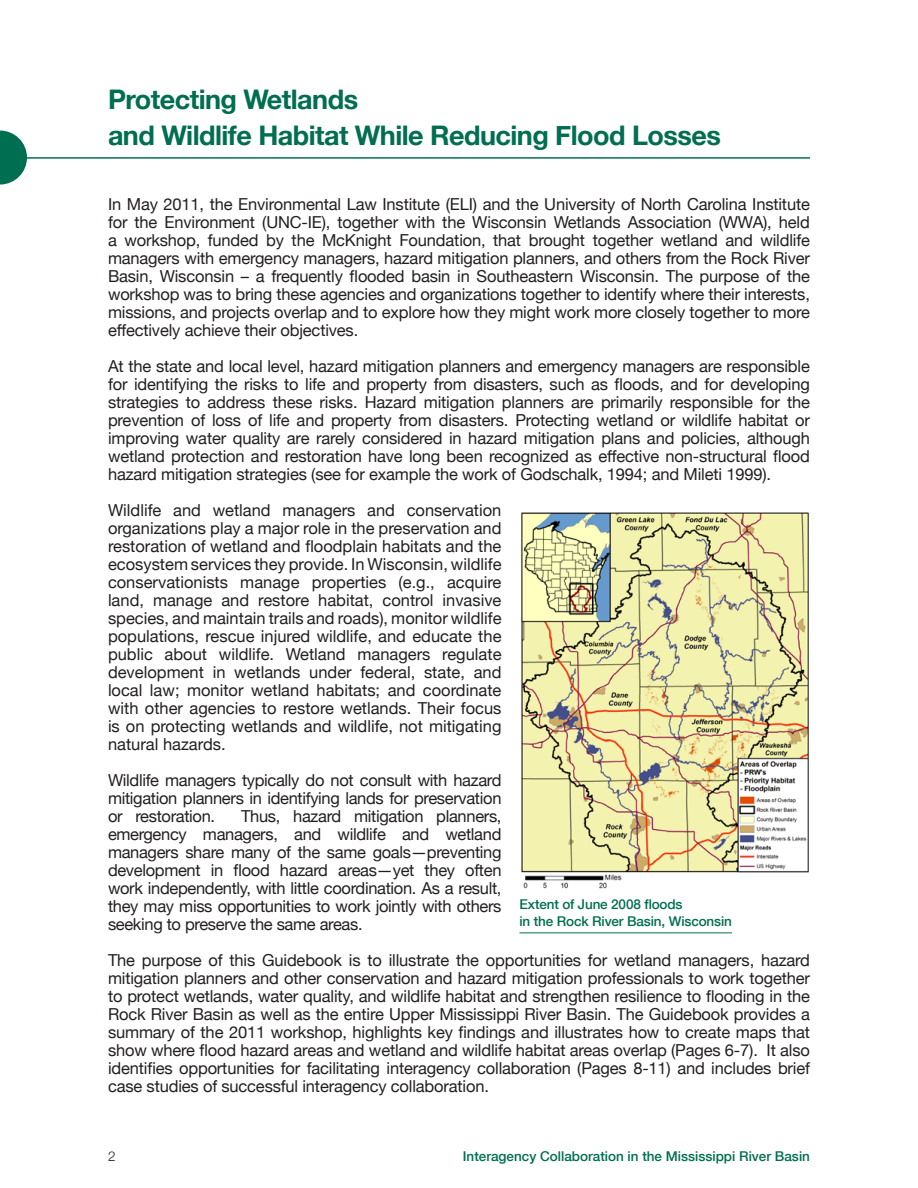
<style>
.page{position:relative;width:918px;height:1188px;background:#fff}
.page>*{position:absolute;margin:0;border:0;box-sizing:border-box;transform-origin:0 0}
.Page_Title{font:700 27px "Helvetica Neue";letter-spacing:-.02em;color:#006e51}
.Body{font:16.5px/18px "Helvetica Neue";letter-spacing:-.01em;color:#231f20;text-align:justify}
.Body-2{font:500 13.5px "Helvetica Neue";color:#006e51}
.t1{font:300 13.5px "Helvetica Neue";color:#231f20}
</style>
<div class="page">
<svg style="left:0;top:131px;width:27px;height:54px"></svg>
<hr style="left:0;top:158px;width:810px;height:1px;background:#006e51">
<img style="left:521px;top:512px;width:288px;height:377px">
<hr style="left:520px;top:933px;width:212px;height:1px;background:#006e51">
<p class="Page_Title" style="left:108px;top:75px;width:252px">Protecting Wetlands</p>
<p class="Page_Title" style="left:108px;top:111px;width:614px">and Wildlife Habitat While Reducing Flood Losses</p>
<p class="Body" style="left:108px;top:194px;width:704px">In May 2011, the Environmental Law Institute (ELI) and the University of North Carolina Institute for the Environment (UNC-IE), together with the Wisconsin Wetlands Association (WWA), held a workshop, funded by the McKnight Foundation, that brought together wetland and wildlife managers with emergency managers, hazard mitigation planners, and others from the Rock River Basin, Wisconsin – a frequently flooded basin in Southeastern Wisconsin. The purpose of the workshop was to bring these agencies and organizations together to identify where their interests, missions, and projects overlap and to explore how they might work more closely together to more effectively achieve their objectives.</p>
<p class="Body" style="left:108px;top:356px;width:704px">At the state and local level, hazard mitigation planners and emergency managers are responsible for identifying the risks to life and property from disasters, such as floods, and for developing strategies to address these risks. Hazard mitigation planners are primarily responsible for the prevention of loss of life and property from disasters. Protecting wetland or wildlife habitat or improving water quality are rarely considered in hazard mitigation plans and policies, although wetland protection and restoration have long been recognized as effective non-structural flood hazard mitigation strategies (see for example the work of Godschalk, 1994; and Mileti 1999).</p>
<p class="Body" style="left:108px;top:500px;width:395px">Wildlife and wetland managers and conservation organizations play a major role in the preservation and restoration of wetland and floodplain habitats and the ecosystem services they provide. In Wisconsin, wildlife conservationists manage properties (e.g., acquire land, manage and restore habitat, control invasive species, and maintain trails and roads), monitor wildlife populations, rescue injured wildlife, and educate the public about wildlife. Wetland managers regulate development in wetlands under federal, state, and local law; monitor wetland habitats; and coordinate with other agencies to restore wetlands. Their focus is on protecting wetlands and wildlife, not mitigating natural hazards.</p>
<p class="Body" style="left:108px;top:770px;width:395px">Wildlife managers typically do not consult with hazard mitigation planners in identifying lands for preservation or restoration.</p>
<p class="Body" style="left:108px;top:806px;width:395px;text-indent:133px">Thus, hazard mitigation planners, emergency managers, and wildlife and wetland managers share many of the same goals—preventing development in flood hazard areas—yet they often work independently, with little coordination. As a result, they may miss opportunities to work jointly with others seeking to preserve the same areas.</p>
<p class="Body" style="left:108px;top:950px;width:704px">The purpose of this Guidebook is to illustrate the opportunities for wetland managers, hazard mitigation planners and other conservation and hazard mitigation professionals to work together to protect wetlands, water quality, and wildlife habitat and strengthen resilience to flooding in the Rock River Basin as well as the entire Upper Mississippi River Basin. The Guidebook provides a summary of the 2011 workshop, highlights key findings and illustrates how to create maps that show where flood hazard areas and wetland and wildlife habitat areas overlap (Pages 6-7). It also identifies opportunities for facilitating interagency collaboration (Pages 8-11) and includes brief case studies of successful interagency collaboration.</p>
<p class="Body-2" style="left:520px;top:894px;width:165px">Extent of June 2008 floods</p>
<p class="Body-2" style="left:520px;top:910px;width:214px">in the Rock River Basin, Wisconsin</p>
<p class="t1" style="left:108px;top:1145px;width:9px">2</p>
<p class="Body-2" style="left:463px;top:1145px;width:349px">Interagency Collaboration in the Mississippi River Basin</p>
</div>
